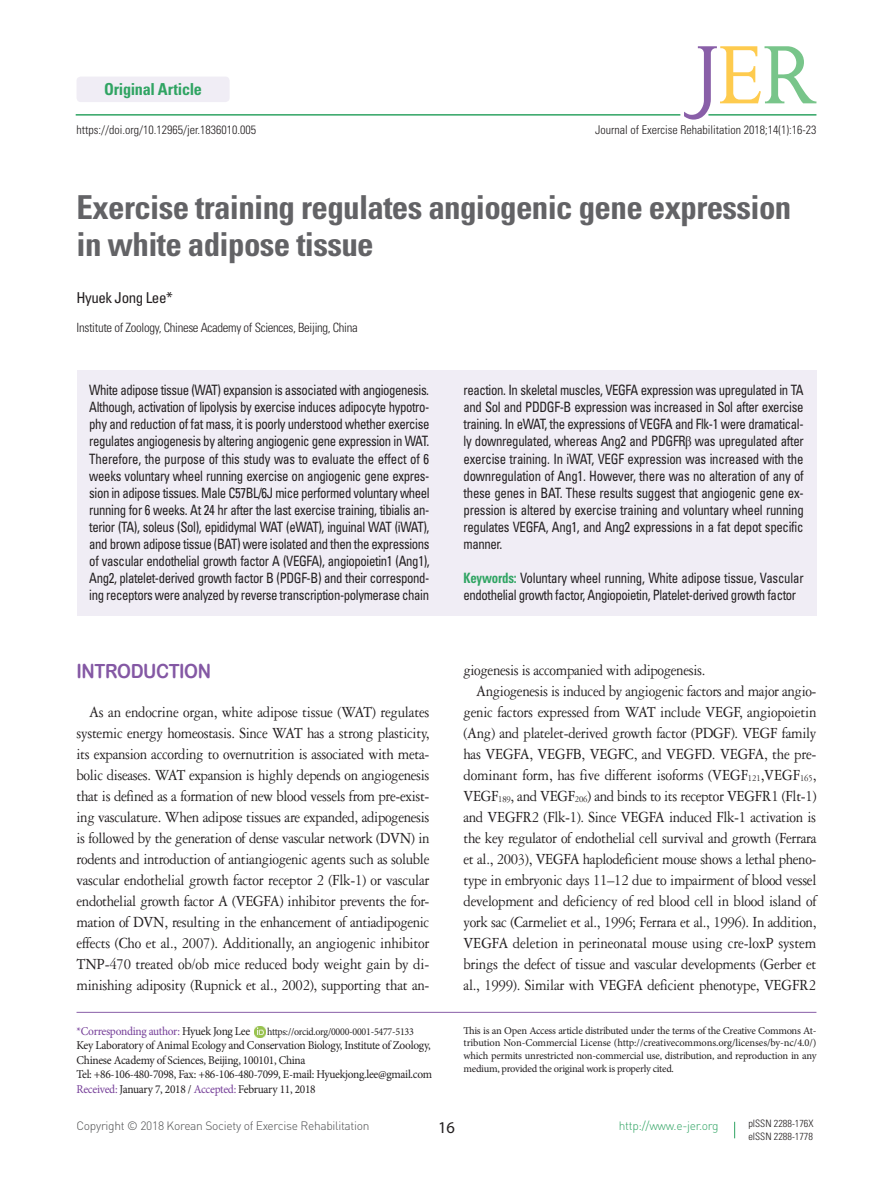
<style>
.page{position:relative;width:893px;height:1191px;background:#fff}
.page>*{position:absolute;margin:0;border:0;box-sizing:border-box;transform-origin:0 0}
.제목{font:700 condensed 33px/36.8px "Univers LT Std";letter-spacing:-.02em;color:#636366}
.본문_대제목{font:19.5px "Arial Rounded MT Bold";letter-spacing:-.025em;color:#8458a4;scale:.9 1}
.본문_영문{font:16.5px/21px "Garamond 3 LT Std";letter-spacing:-.02em;color:#231f20;text-align:justify;scale:.9 1}
.t1{font:700 condensed 16.5px "Univers LT Std";letter-spacing:-.02em;color:#30a463}
.t2{font:16.5px "Myriad Pro";color:#231f20}
.저자{font:condensed 15px "Univers LT Std";letter-spacing:-.03em;color:#231f20}
.t3{font:condensed 14.25px/17.1px "Univers LT Std";letter-spacing:-.03em;color:#231f20;text-align:justify;scale:.9 1}
.저자소속{font:300 condensed 12.75px "Univers LT Std";letter-spacing:-.025em;color:#231f20}
.교신저자{font:12px/14.4px "Minion Pro";letter-spacing:-.025em;color:#231f20;scale:.95 1}
.doi_단락{font:300 condensed 12px "Univers LT Std";color:#231f20}
.t4{font:300 12px "DIN Pro";letter-spacing:-.025em;color:#4b4c4d}
.교신저자-2{font:12px "Minion Pro";letter-spacing:-.03em;color:#753e98;scale:.95 1}
.t5{font:300 12px "DIN Pro";letter-spacing:-.025em;color:#30a463}
.교신저자-3{font:10.5px/12.6px "Minion Pro";letter-spacing:-.025em;color:#231f20;text-align:justify}
.교신저자-4{font:10.5px "Minion Pro";letter-spacing:-.025em;color:#231f20;scale:.95 1}
.t6{font:300 condensed 10.2px "Univers LT Std";color:#231f20}
.s1{font-family:"Times New Roman";font-stretch:normal}
.s2{font-weight:700;color:#30a463}
.s3{color:#231f20}
.s4{color:#753e98}
.s5{font-size:9.6px}
</style>
<div class="page">
<hr style="left:77px;top:1012px;width:739px;height:1px;background:#895fa8">
<svg style="left:734px;top:1121px;width:1px;height:17px"></svg>
<svg style="left:255px;top:1026px;width:10px;height:11px"></svg>
<div style="left:77px;top:370px;width:739px;height:245px;background:#f0edf5"></div>
<div style="left:77px;top:77px;width:153px;height:25px;background:#f0edf5;border-radius:4px"></div>
<hr style="left:76px;top:114px;width:604px;height:2px;background:#30a463">
<svg style="left:684px;top:46px;width:132px;height:74px"></svg>
<p class="t1" style="left:104px;top:79px;width:99px">Original Article</p>
<p class="doi_단락" style="left:77px;top:123px;width:181px">https://doi.org/10.12965/jer.1836010.005</p>
<p class="doi_단락" style="left:595px;top:123px;width:223px">Journal of Exercise Rehabilitation 2018;14(1):16-23</p>
<p class="제목" style="left:77px;top:188px;width:716px">Exercise training regulates angiogenic gene expression in white adipose tissue</p>
<p class="저자" style="left:77px;top:288px;width:98px">Hyuek Jong Lee*</p>
<p class="저자소속" style="left:77px;top:320px;width:283px">Institute of Zoology, Chinese Academy of Sciences, Beijing, China</p>
<p class="t3" style="left:89px;top:381px;width:380px">White adipose tissue (WAT) expansion is associated with angiogenesis.<br>Although, activation of lipolysis by exercise induces adipocyte hypotro&shy;phy and reduction of fat mass, it is poorly understood whether exercise regulates angiogenesis by altering angiogenic gene expression in WAT.<br>Therefore, the purpose of this study was to evaluate the effect of 6 weeks voluntary wheel running exercise on angiogenic gene expres&shy;sion in adipose tissues. Male C57BL/6J mice performed voluntary wheel running for 6 weeks. At 24 hr after the last exercise training, tibialis an&shy;terior (TA), soleus (Sol), epididymal WAT (eWAT), inguinal WAT (iWAT), and brown adipose tissue (BAT) were isolated and then the expressions of vascular endothelial growth factor A (VEGFA), angiopoietin1 (Ang1), Ang2, platelet-derived growth factor B (PDGF-B) and their correspond&shy;ing receptors were analyzed by reverse transcription-polymerase chain</p>
<p class="t3" style="left:463px;top:381px;width:380px">reaction. In skeletal muscles, VEGFA expression was upregulated in TA and Sol and PDDGF-B expression was increased in Sol after exercise training. In eWAT, the expressions of VEGFA and Flk-1 were dramatical&shy;ly downregulated, whereas Ang2 and PDGFR<span class="s1">β</span> was upregulated after exercise training. In iWAT, VEGF expression was increased with the downregulation of Ang1. However, there was no alteration of any of these genes in BAT. These results suggest that angiogenic gene ex&shy;pression is altered by exercise training and voluntary wheel running regulates VEGFA, Ang1, and Ang2 expressions in a fat depot specific manner.</p>
<p class="t3" style="left:463px;top:569px;width:379px"><span class="s2">Keywords:</span> Voluntary wheel running, White adipose tissue, Vascular endothelial growth factor, Angiopoietin, Platelet-derived growth factor</p>
<p class="본문_대제목" style="left:77px;top:659px;width:151px">INTRODUCTION</p>
<p class="본문_영문" style="left:77px;top:701px;width:394px;text-indent:13px">As an endocrine organ, white adipose tissue (WAT) regulates systemic energy homeostasis. Since WAT has a strong plasticity, its expansion according to overnutrition is associated with meta&shy;bolic diseases. WAT expansion is highly depends on angiogenesis that is defined as a formation of new blood vessels from pre-exist&shy;ing vasculature. When adipose tissues are expanded, adipogenesis is followed by the generation of dense vascular network (DVN) in rodents and introduction of antiangiogenic agents such as soluble vascular endothelial growth factor receptor 2 (Flk-1) or vascular endothelial growth factor A (VEGFA) inhibitor prevents the for&shy;mation of DVN, resulting in the enhancement of antiadipogenic effects (Cho et al., 2007). Additionally, an angiogenic inhibitor TNP-470 treated ob/ob mice reduced body weight gain by di&shy;minishing adiposity (Rupnick et al., 2002), supporting that an-</p>
<p class="교신저자-2" style="left:77px;top:1023px;width:184px">*Corresponding author: <span class="s3">Hyuek Jong Lee</span></p>
<p class="교신저자-4" style="left:267px;top:1024px;width:156px">https://orcid.org/0000-0001-5477-5133</p>
<p class="교신저자" style="left:77px;top:1038px;width:374px">Key Laboratory of Animal Ecology and Conservation Biology, Institute of Zoology,<br>Chinese Academy of Sciences, Beijing, 100101, China</p>
<p class="교신저자" style="left:77px;top:1067px;width:376px">Tel: +86-106-480-7098, Fax: +86-106-480-7099, E-mail: Hyuekjong.lee@gmail.com</p>
<p class="교신저자" style="left:77px;top:1081px;width:253px"><span class="s4">Received:</span> January 7, 2018 / <span class="s4">Accepted:</span> February 11, 2018</p>
<p class="본문_영문" style="left:463px;top:659px;width:270px">giogenesis is accompanied with adipogenesis.</p>
<p class="본문_영문" style="left:463px;top:680px;width:394px;text-indent:13px">Angiogenesis is induced by angiogenic factors and major angio&shy;genic factors expressed from WAT include VEGF, angiopoietin (Ang) and platelet-derived growth factor (PDGF). VEGF family has VEGFA, VEGFB, VEGFC, and VEGFD. VEGFA, the pre&shy;dominant form, has five different isoforms (VEGF<span class="s5">121</span>,VEGF<span class="s5">165</span>, VEGF<span class="s5">189</span>, and VEGF<span class="s5">206</span>) and binds to its receptor VEGFR1 (Flt-1) and VEGFR2 (Flk-1). Since VEGFA induced Flk-1 activation is the key regulator of endothelial cell survival and growth (Ferrara et al., 2003), VEGFA haplodeficient mouse shows a lethal pheno&shy;type in embryonic days 11–12 due to impairment of blood vessel development and deficiency of red blood cell in blood island of york sac (Carmeliet et al., 1996; Ferrara et al., 1996). In addition, VEGFA deletion in perineonatal mouse using cre-loxP system brings the defect of tissue and vascular developments (Gerber et al., 1999). Similar with VEGFA deficient phenotype, VEGFR2</p>
<p class="교신저자-3" style="left:463px;top:1024px;width:355px">This is an Open Access article distributed under the terms of the Creative Commons At&shy;tribution Non-Commercial License (http://creativecommons.org/licenses/by-nc/4.0/) which permits unrestricted non-commercial use, distribution, and reproduction in any medium, provided the original work is properly cited.</p>
<p class="t4" style="left:77px;top:1118px;width:295px">Copyright © 2018 Korean Society of Exercise Rehabilitation</p>
<p class="t5" style="left:619px;top:1118px;width:101px">http://www.e-jer.org</p>
<p class="t6" style="left:748px;top:1117px;width:67px">pISSN 2288-176X</p>
<p class="t6" style="left:748px;top:1129px;width:66px">eISSN 2288-1778</p>
<p class="t2" style="left:438px;top:1116px;width:18px">16</p>
</div>
